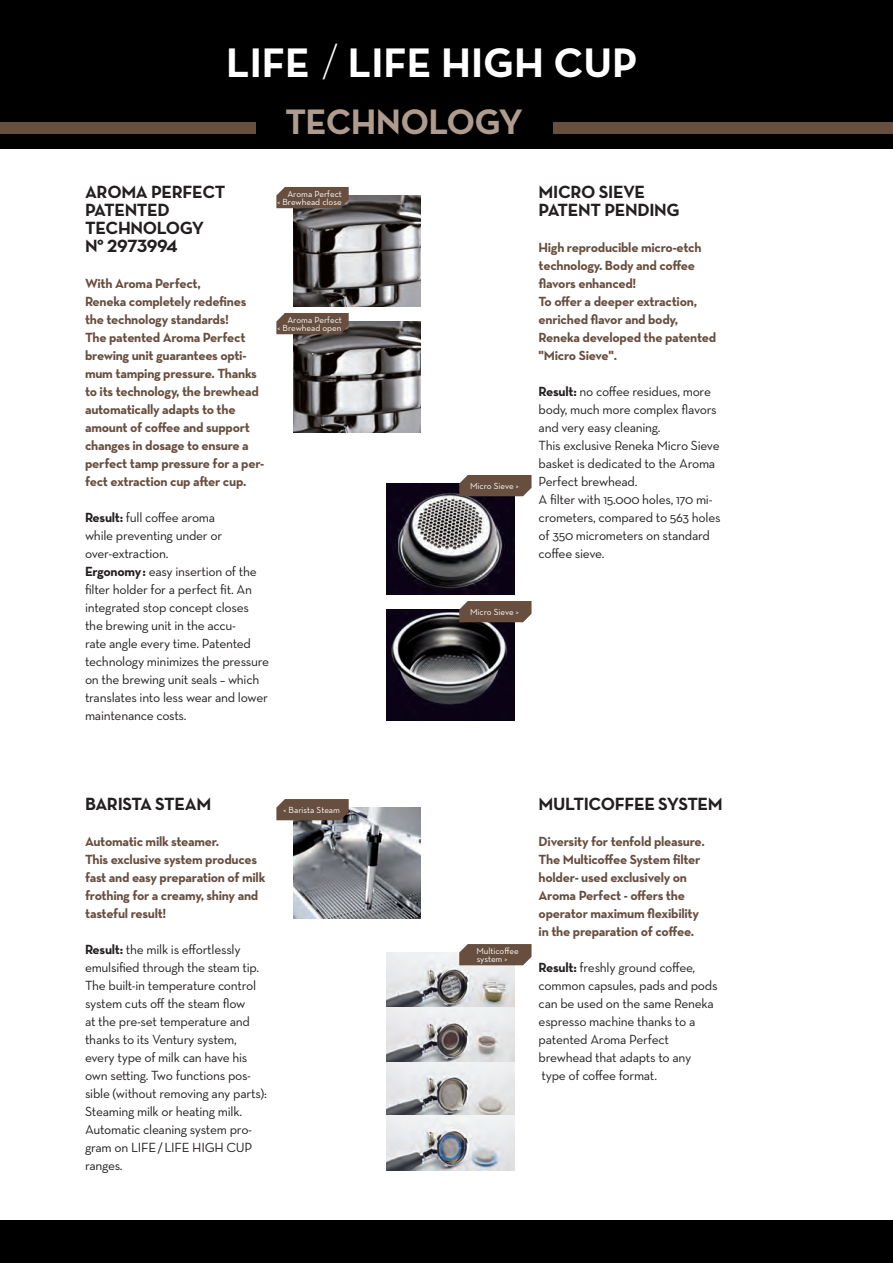
<style>
.page{position:relative;width:893px;height:1263px;background:#fff}
.page>*{position:absolute;margin:0;border:0;box-sizing:border-box;transform-origin:0 0}
.t1{font:700 42px "Neutraface Text";color:#fff}
.t2{font:700 36px "Neutraface Text";letter-spacing:-.02em;color:#af9c8f}
.t3{font:700 18px/18px "Neutraface Text";letter-spacing:-.02em;color:#231f20}
.t4{font:13.5px/18px "Neutraface Text";letter-spacing:-.02em;color:#231f20}
.t5{font:700 13.5px/18px "Neutraface Text";letter-spacing:-.02em;color:#674e3f}
.t6{font:9px/7.5px "Neutraface Text";color:#fff}
.s1{font-weight:300}
.s2{font-weight:700}
</style>
<div class="page">
<div style="left:0;top:0;width:893px;height:149px;background:#000"></div>
<div style="left:0;top:123px;width:255px;height:11px;background:#674e3f"></div>
<div style="left:553px;top:123px;width:259px;height:11px;background:#674e3f"></div>
<div style="left:808px;top:123px;width:85px;height:11px;background:#674e3f"></div>
<img style="left:293px;top:195px;width:128px;height:111px">
<svg style="left:276px;top:187px;width:73px;height:21px;background:#6b5345"></svg>
<img style="left:293px;top:321px;width:128px;height:111px">
<svg style="left:276px;top:313px;width:73px;height:21px;background:#6a5244"></svg>
<img style="left:293px;top:807px;width:128px;height:111px">
<svg style="left:276px;top:799px;width:73px;height:21px;background:#6a5244"></svg>
<img style="left:387px;top:483px;width:127px;height:111px">
<div style="left:459px;top:475px;width:72px;height:21px;background:#674e3f"></div>
<img style="left:387px;top:609px;width:127px;height:111px">
<div style="left:459px;top:601px;width:72px;height:21px;background:#674e3f"></div>
<img style="left:387px;top:953px;width:127px;height:217px">
<svg style="left:459px;top:944px;width:72px;height:21px;background:#6e5648"></svg>
<div style="left:0;top:1220px;width:893px;height:43px;background:#000"></div>
<p class="t1" style="left:226px;top:35px;width:413px">LIFE <span class="s1">/</span> LIFE HIGH CUP</p>
<p class="t2" style="left:285px;top:99px;width:239px">TECHNOLOGY</p>
<p class="t3" style="left:85px;top:183px;width:142px">AROMA PERFECT<br>PATENTED<br>TECHNOLOGY<br>N° 2973994</p>
<p class="t5" style="left:85px;top:274px;width:163px">With Aroma Perfect,<br>Reneka completely redefines the technology standards!</p>
<p class="t5" style="left:85px;top:328px;width:181px">The patented Aroma Perfect brewing unit guarantees opti&shy;mum tamping pressure. Thanks to its technology, the brewhead automatically adapts to the amount of coffee and support changes in dosage to ensure a perfect tamp pressure for a per&shy;fect extraction cup after cup.</p>
<p class="t4" style="left:85px;top:508px;width:139px"><span class="s2">Result:</span> full coffee aroma while preventing under or over-extraction.</p>
<p class="t4" style="left:85px;top:562px;width:186px"><span class="s2">Ergonomy:</span> easy insertion of the filter holder for a perfect fit. An integrated stop concept closes the brewing unit in the accu-<br>rate angle every time. Patented technology minimizes the pressure on the brewing unit seals – which translates into less wear and lower maintenance costs.</p>
<p class="t6" style="left:287px;top:190px;width:56px">Aroma Perfect</p>
<p class="t6" style="left:277px;top:198px;width:66px">&lt; Brewhead close</p>
<p class="t6" style="left:287px;top:316px;width:56px">Aroma Perfect</p>
<p class="t6" style="left:277px;top:324px;width:66px">&lt; Brewhead open</p>
<p class="t6" style="left:470px;top:482px;width:50px">Micro Sieve &gt;</p>
<p class="t6" style="left:470px;top:608px;width:50px">Micro Sieve &gt;</p>
<p class="t3" style="left:539px;top:183px;width:108px">MICRO SIEVE</p>
<p class="t3" style="left:539px;top:201px;width:143px">PATENT PENDING</p>
<p class="t5" style="left:539px;top:238px;width:164px">High reproducible micro-etch technology. Body and coffee flavors enhanced!</p>
<p class="t5" style="left:539px;top:292px;width:179px">To offer a deeper extraction, enriched flavor and body,<br>Reneka developed the patented "Micro Sieve".</p>
<p class="t4" style="left:539px;top:382px;width:180px"><span class="s2">Result:</span> no coffee residues, more body, much more complex flavors and very easy cleaning.</p>
<p class="t4" style="left:539px;top:436px;width:183px">This exclusive Reneka Micro Sieve basket is dedicated to the Aroma<br>Perfect brewhead.</p>
<p class="t4" style="left:539px;top:490px;width:183px">A filter with 15.000 holes, 170 mi&shy;crometers, compared to 563 holes of 350 micrometers on standard coffee sieve.</p>
<p class="t3" style="left:85px;top:795px;width:128px">BARISTA STEAM</p>
<p class="t5" style="left:85px;top:832px;width:182px">Automatic milk steamer.<br>This exclusive system produces fast and easy preparation of milk frothing for a creamy, shiny and tasteful result!</p>
<p class="t4" style="left:85px;top:940px;width:183px"><span class="s2">Result:</span> the milk is effortlessly emulsified through the steam tip.<br>The built-in temperature control system cuts off the steam flow<br>at the pre-set temperature and thanks to its Ventury system, every type of milk can have his own setting. Two functions pos&shy;sible (without removing any parts):<br>Steaming milk or heating milk.</p>
<p class="t4" style="left:85px;top:1120px;width:169px;text-align:justify">Automatic cleaning system pro&shy;gram on LIFE/LIFE HIGH CUP ranges.</p>
<p class="t6" style="left:283px;top:806px;width:58px">&lt; Barista Steam</p>
<p class="t6" style="left:476px;top:947px;width:44px">Multicoffee system &gt;</p>
<p class="t3" style="left:539px;top:795px;width:186px">MULTICOFFEE SYSTEM</p>
<p class="t5" style="left:539px;top:832px;width:168px">Diversity for tenfold pleasure.</p>
<p class="t5" style="left:539px;top:850px;width:163px">The Multicoffee System filter holder- used exclusively on<br>Aroma Perfect - offers the operator maximum flexibility in the preparation of coffee.</p>
<p class="t4" style="left:539px;top:958px;width:180px"><span class="s2">Result:</span> freshly ground coffee, common capsules, pads and pods can be used on the same Reneka espresso machine thanks to a patented Aroma Perfect brewhead that adapts to any type of coffee format.</p>
</div>
